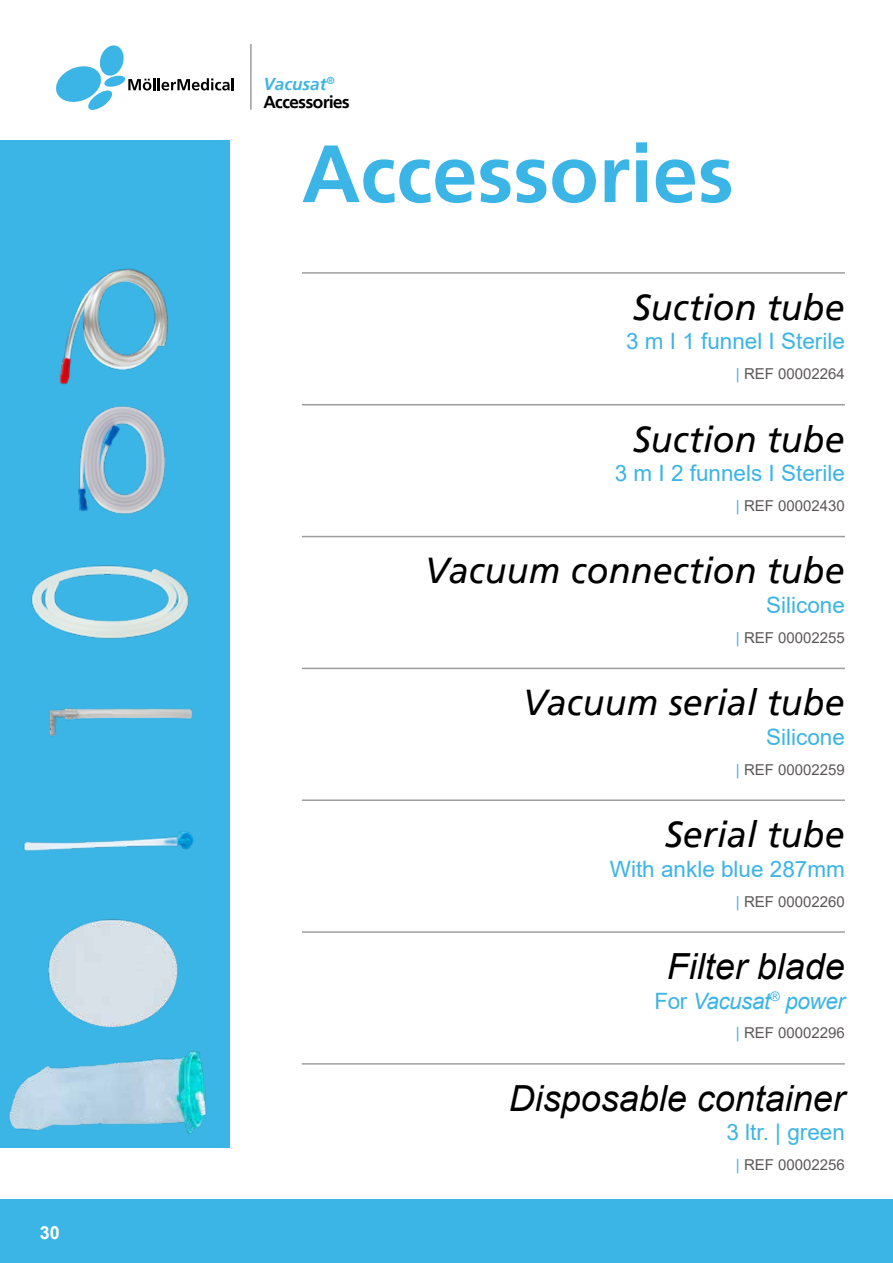
<style>
.page{position:relative;width:893px;height:1263px;background:#fff}
.page>*{position:absolute;margin:0;border:0;box-sizing:border-box;transform-origin:0 0}
.t1{font:700 81px "Frutiger Linotype";color:#3bb4e6}
.t2{font:italic 36px "Frutiger Linotype";color:#000}
.t3{font:italic 36px "Arial";color:#000}
.t4{font:22.5px "Arial";color:#3bb4e6}
.t5{font:italic 22.5px "Arial";letter-spacing:-.02em;color:#3bb4e6}
.t6{font:700 18px "Arial";color:#fff}
.t7{font:700 17.25px/18px "Frutiger Linotype";letter-spacing:-.03em;color:#000}
.t8{font:15px "Arial";color:#5c585a}
.s1{font-style:italic;color:#3bb4e6}
.s2{color:#3bb4e6}
.s3{font-style:normal}
</style>
<div class="page">
<div style="left:0;top:1199px;width:893px;height:64px;background:#3bb4e6"></div>
<div style="left:0;top:140px;width:230px;height:1008px;background:#3bb4e6"></div>
<hr style="left:302px;top:272px;width:543px;height:2px;background:#9d9d9c">
<hr style="left:302px;top:404px;width:543px;height:1px;background:#9d9d9c">
<hr style="left:302px;top:536px;width:543px;height:1px;background:#9d9d9c">
<hr style="left:302px;top:668px;width:543px;height:1px;background:#9d9d9c">
<hr style="left:302px;top:799px;width:543px;height:2px;background:#9d9d9c">
<hr style="left:302px;top:931px;width:543px;height:2px;background:#9d9d9c">
<hr style="left:302px;top:1063px;width:543px;height:1px;background:#9d9d9c">
<img style="left:59px;top:268px;width:109px;height:117px">
<img style="left:78px;top:406px;width:87px;height:108px">
<img style="left:31px;top:565px;width:158px;height:74px">
<img style="left:50px;top:708px;width:143px;height:28px">
<img style="left:23px;top:831px;width:171px;height:20px">
<img style="left:48px;top:919px;width:130px;height:77px">
<img style="left:9px;top:996px;width:198px;height:138px">
<hr style="left:250px;top:44px;width:2px;height:66px;background:#9d9d9c">
<svg style="left:56px;top:45px;width:178px;height:65px"></svg>
<p class="t6" style="left:40px;top:1220px;width:22px">30</p>
<p class="t7" style="left:263px;top:75px;width:88px"><span class="s1">Vacusat</span><sup>®<br></sup>Accessories</p>
<h1 class="t1" style="left:302px;top:125px;width:433px">Accessories</h1>
<h2 class="t2" style="left:633px;top:286px;width:214px">Suction tube</h2>
<h3 class="t4" style="left:626px;top:326px;width:220px">3 m I 1 funnel I Sterile</h3>
<p class="t8" style="left:736px;top:364px;width:110px"><span class="s2">|</span> REF 00002264</p>
<h2 class="t2" style="left:633px;top:418px;width:214px">Suction tube</h2>
<h3 class="t4" style="left:615px;top:458px;width:232px">3 m I 2 funnels I Sterile</h3>
<p class="t8" style="left:736px;top:495px;width:110px"><span class="s2">|</span> REF 00002430</p>
<h2 class="t2" style="left:425px;top:550px;width:422px">Vacuum connection tube</h2>
<h3 class="t4" style="left:766px;top:590px;width:80px">Silicone</h3>
<p class="t8" style="left:736px;top:627px;width:110px"><span class="s2">|</span> REF 00002255</p>
<h2 class="t2" style="left:523px;top:682px;width:324px">Vacuum serial tube</h2>
<h3 class="t4" style="left:766px;top:721px;width:80px">Silicone</h3>
<p class="t8" style="left:736px;top:759px;width:110px"><span class="s2">|</span> REF 00002259</p>
<h2 class="t2" style="left:665px;top:813px;width:182px">Serial tube</h2>
<h3 class="t4" style="left:610px;top:853px;width:237px">With ankle blue 287mm</h3>
<p class="t8" style="left:736px;top:891px;width:110px"><span class="s2">|</span> REF 00002260</p>
<h2 class="t3" style="left:667px;top:943px;width:180px">Filter blade</h2>
<h3 class="t5" style="left:654px;top:986px;width:192px"><span class="s3">For</span> Vacusat<sup>®</sup> power</h3>
<p class="t8" style="left:736px;top:1023px;width:110px"><span class="s2">|</span> REF 00002296</p>
<h2 class="t3" style="left:509px;top:1075px;width:338px">Disposable container</h2>
<h3 class="t4" style="left:726px;top:1117px;width:120px">3 ltr. | green</h3>
<p class="t8" style="left:736px;top:1154px;width:110px"><span class="s2">|</span> REF 00002256</p>
</div>
